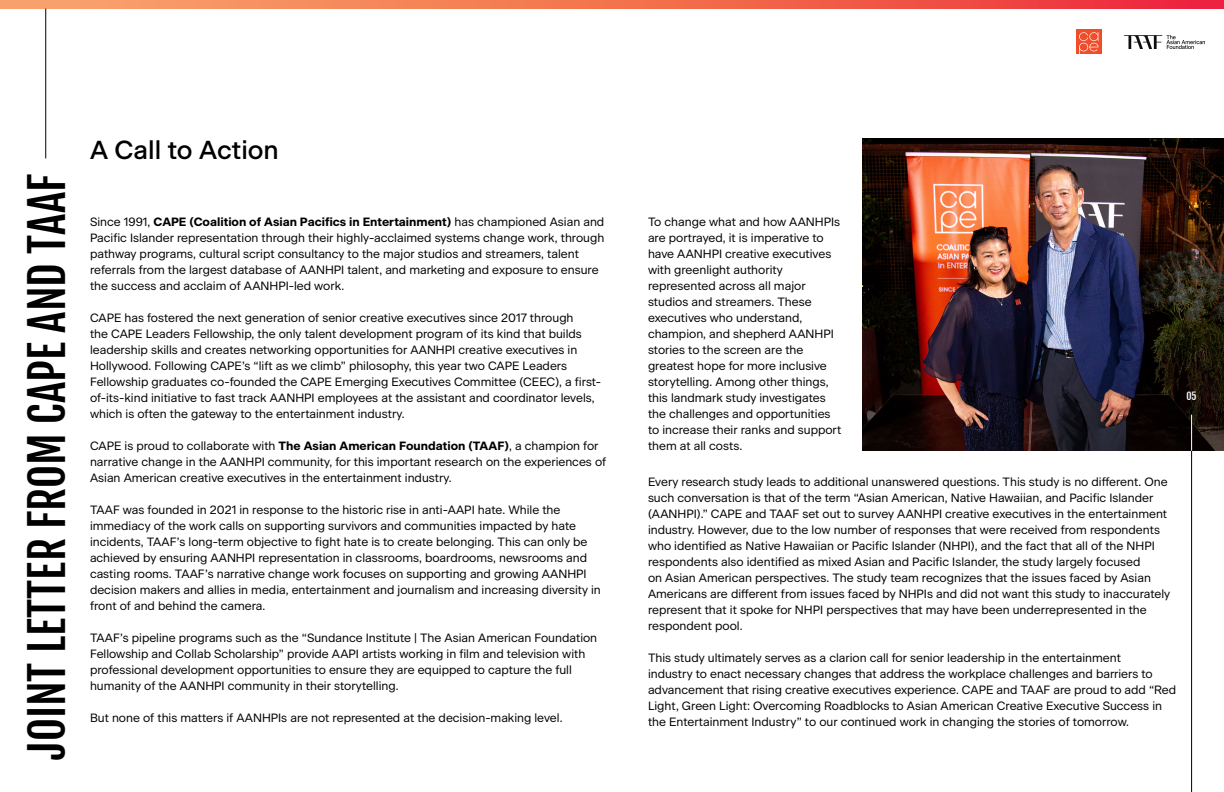
<style>
.page{position:relative;width:1224px;height:792px;background:#fff}
.page>*{position:absolute;margin:0;border:0;box-sizing:border-box;transform-origin:0 0}
.t1{font:45px "Fjalla One";color:#000}
.t2{font:500 26px "Beausite Classic";color:#000}
.t3{font:12px/16px "Beausite Classic Clear";color:#000}
.t4{font:10px "Fjalla One";color:#fff}
.s1{font-family:"Beausite Classic";font-weight:700}
</style>
<div class="page">
<img style="left:863px;top:138px;width:361px;height:313px">
<hr style="left:1191px;top:451px;width:1px;height:341px;background:#000">
<img style="left:1077px;top:29px;width:25px;height:25px">
<img style="left:1125px;top:35px;width:79px;height:13px">
<svg style="left:0;top:0;width:1224px;height:9px;background:#f26d51"></svg>
<hr style="left:46px;top:9px;width:1px;height:149px;background:#000">
<hr style="left:1191px;top:415px;width:1px;height:36px;background:#fff">
<p class="t1" style="left:20px;top:760px;width:587px;rotate:-90deg">JOINT LETTER FROM CAPE AND TAAF</p>
<p class="t2" style="left:90px;top:130px;width:190px">A Call to Action</p>
<p class="t3" style="left:90px;top:212px;width:516px">Since 1991, <span class="s1">CAPE (Coalition of Asian Pacifics in Entertainment)</span> has championed Asian and Pacific Islander representation through their highly-acclaimed systems change work, through pathway programs, cultural script consultancy to the major studios and streamers, talent referrals from the largest database of AANHPI talent, and marketing and exposure to ensure the success and acclaim of AANHPI-led work.</p>
<p class="t3" style="left:90px;top:308px;width:513px">CAPE has fostered the next generation of senior creative executives since 2017 through<br>the CAPE Leaders Fellowship, the only talent development program of its kind that builds leadership skills and creates networking opportunities for AANHPI creative executives in Hollywood. Following CAPE’s “lift as we climb” philosophy, this year two CAPE Leaders Fellowship graduates co-founded the CAPE Emerging Executives Committee (CEEC), a first&shy;of-its-kind initiative to fast track AANHPI employees at the assistant and coordinator levels, which is often the gateway to the entertainment industry.</p>
<p class="t3" style="left:90px;top:436px;width:518px">CAPE is proud to collaborate with <span class="s1">The Asian American Foundation (TAAF)</span>, a champion for narrative change in the AANHPI community, for this important research on the experiences of<br>Asian American creative executives in the entertainment industry.</p>
<p class="t3" style="left:90px;top:500px;width:512px">TAAF was founded in 2021 in response to the historic rise in anti-AAPI hate. While the immediacy of the work calls on supporting survivors and communities impacted by hate incidents, TAAF’s long-term objective to fight hate is to create belonging. This can only be achieved by ensuring AANHPI representation in classrooms, boardrooms, newsrooms and casting rooms. TAAF’s narrative change work focuses on supporting and growing AANHPI decision makers and allies in media, entertainment and journalism and increasing diversity in front of and behind the camera.</p>
<p class="t3" style="left:90px;top:628px;width:509px">TAAF’s pipeline programs such as the “Sundance Institute | The Asian American Foundation Fellowship and Collab Scholarship” provide AAPI artists working in film and television with professional development opportunities to ensure they are equipped to capture the full humanity of the AANHPI community in their storytelling.</p>
<p class="t3" style="left:90px;top:708px;width:474px">But none of this matters if AANHPIs are not represented at the decision-making level.</p>
<p class="t3" style="left:648px;top:212px;width:195px">To change what and how AANHPIs are portrayed, it is imperative to have AANHPI creative executives with greenlight authority represented across all major studios and streamers. These executives who understand, champion, and shepherd AANHPI stories to the screen are the greatest hope for more inclusive storytelling. Among other things, this landmark study investigates the challenges and opportunities to increase their ranks and support them at all costs.</p>
<p class="t3" style="left:648px;top:473px;width:524px">Every research study leads to additional unanswered questions. This study is no different. One such conversation is that of the term “Asian American, Native Hawaiian, and Pacific Islander (AANHPI).” CAPE and TAAF set out to survey AANHPI creative executives in the entertainment industry. However, due to the low number of responses that were received from respondents who identified as Native Hawaiian or Pacific Islander (NHPI), and the fact that all of the NHPI respondents also identified as mixed Asian and Pacific Islander, the study largely focused<br>on Asian American perspectives. The study team recognizes that the issues faced by Asian Americans are different from issues faced by NHPIs and did not want this study to inaccurately represent that it spoke for NHPI perspectives that may have been underrepresented in the respondent pool.</p>
<p class="t3" style="left:648px;top:649px;width:530px">This study ultimately serves as a clarion call for senior leadership in the entertainment<br>industry to enact necessary changes that address the workplace challenges and barriers to advancement that rising creative executives experience. CAPE and TAAF are proud to add “Red Light, Green Light: Overcoming Roadblocks to Asian American Creative Executive Success in the Entertainment Industry” to our continued work in changing the stories of tomorrow.</p>
<p class="t4" style="left:1187px;top:390px;width:12px">05</p>
</div>
